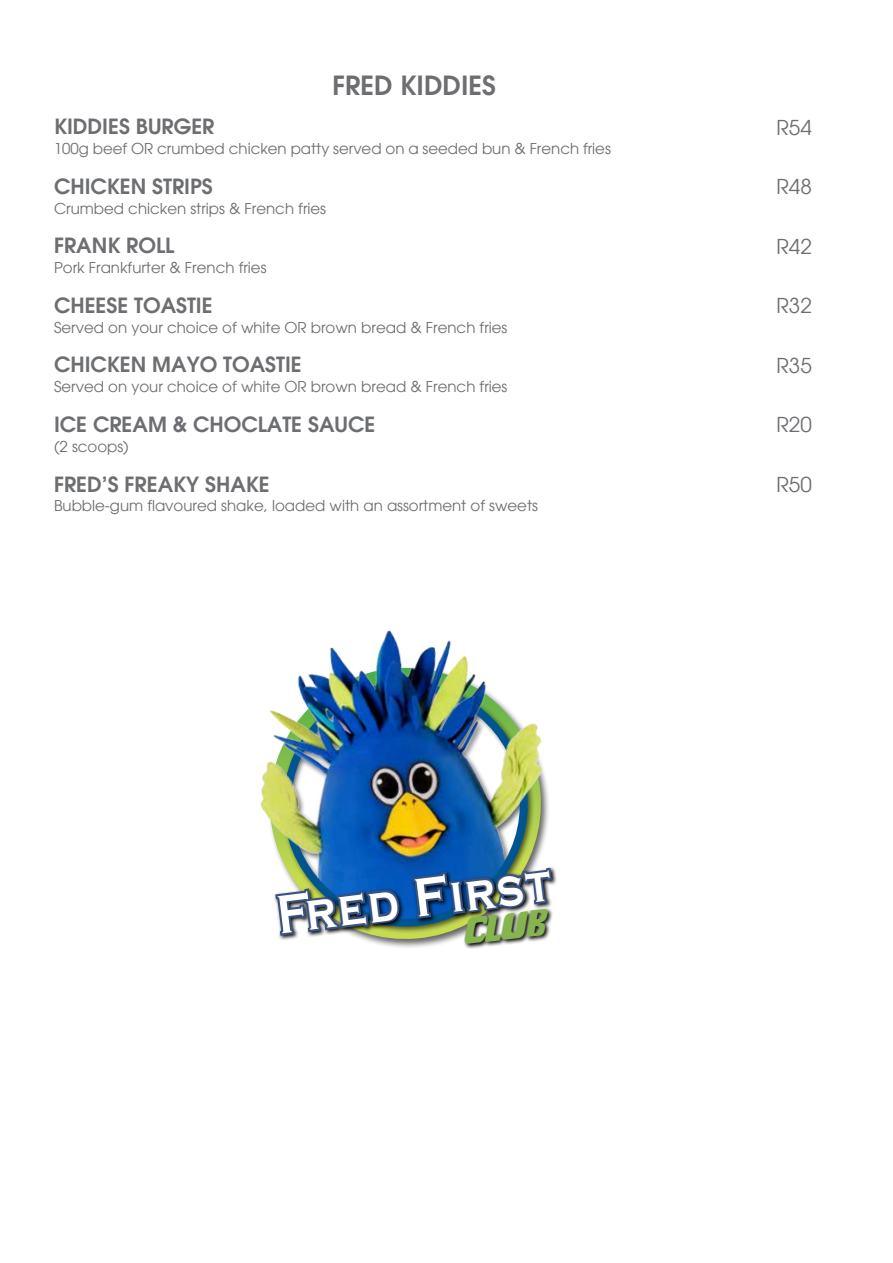
<style>
.page{position:relative;width:893px;height:1263px;background:#fff}
.page>*{position:absolute;margin:0;border:0;box-sizing:border-box;transform-origin:0 0}
.t1{font:700 52.35px "Copperplate Gothic";color:#fff;scale:.83 1}
.t2{font:28.5px "Xenogears";color:#86b54f;scale:.82 1}
.t3{font:600 26.4px "Avant Garde";color:#6d6e71}
.t4{font:600 21px "Avant Garde";color:#6d6e71}
.t5{font:20.55px "Avant Garde";letter-spacing:.155em;color:#6d6e71}
.t6{font:15px "Avant Garde";color:#6d6e71}
.s1{font-size:56.1px}
</style>
<div class="page">
<img style="left:260px;top:630px;width:289px;height:235px">
<svg style="left:403px;top:865px;width:154px;height:76px"></svg>
<img style="left:273px;top:828px;width:130px;height:120px">
<img style="left:410px;top:818px;width:144px;height:130px">
<svg style="left:463px;top:907px;width:91px;height:42px"></svg>
<h3 class="t3" style="left:332px;top:68px;width:165px">FRED KIDDIES</h3>
<h3 class="t4" style="left:54px;top:113px;width:162px">KIDDIES BURGER</h3>
<p class="t6" style="left:54px;top:140px;width:558px">100g beef OR crumbed chicken patty served on a seeded bun &amp; French fries</p>
<h3 class="t4" style="left:54px;top:172px;width:160px">CHICKEN STRIPS</h3>
<p class="t6" style="left:54px;top:199px;width:274px">Crumbed chicken strips &amp; French fries</p>
<h3 class="t4" style="left:54px;top:232px;width:122px">FRANK ROLL</h3>
<p class="t6" style="left:54px;top:259px;width:214px">Pork Frankfurter &amp; French fries</p>
<h3 class="t4" style="left:54px;top:291px;width:160px">CHEESE TOASTIE</h3>
<p class="t6" style="left:54px;top:318px;width:455px">Served on your choice of white OR brown bread &amp; French fries</p>
<h3 class="t4" style="left:54px;top:351px;width:249px">CHICKEN MAYO TOASTIE</h3>
<p class="t6" style="left:54px;top:378px;width:455px">Served on your choice of white OR brown bread &amp; French fries</p>
<h3 class="t4" style="left:54px;top:410px;width:323px">ICE CREAM &amp; CHOCLATE SAUCE</h3>
<p class="t6" style="left:54px;top:437px;width:76px">(2 scoops)</p>
<h3 class="t4" style="left:54px;top:470px;width:217px">FRED’S FREAKY SHAKE</h3>
<p class="t6" style="left:54px;top:497px;width:485px">Bubble-gum flavoured shake, loaded with an assortment of sweets</p>
<h1 class="t1" style="left:274px;top:888px;width:333px;rotate:-7deg"><span class="s1">F</span>red <span class="s1">F</span>irst</h1>
<h2 class="t2" style="left:462px;top:912px;width:101px;rotate:-7deg">CLUB</h2>
<h3 class="t5" style="left:776px;top:115px;width:37px">r54</h3>
<h3 class="t5" style="left:776px;top:174px;width:37px">r48</h3>
<h3 class="t5" style="left:776px;top:234px;width:37px">r42</h3>
<h3 class="t5" style="left:776px;top:293px;width:37px">r32</h3>
<h3 class="t5" style="left:776px;top:353px;width:37px">r35</h3>
<h3 class="t5" style="left:776px;top:412px;width:37px">r20</h3>
<h3 class="t5" style="left:776px;top:472px;width:37px">r50</h3>
</div>
